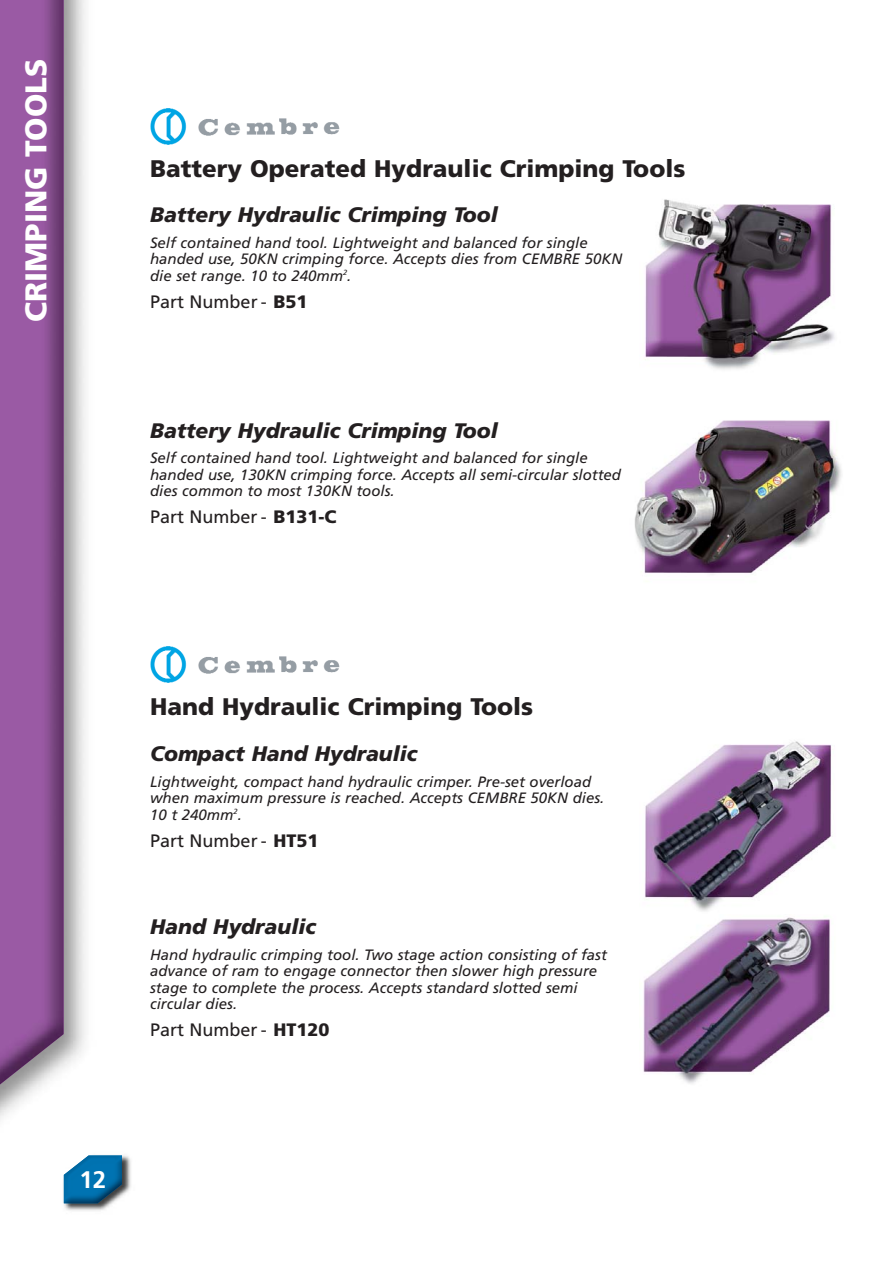
<style>
.page{position:relative;width:893px;height:1263px;background:#fff}
.page>*{position:absolute;margin:0;border:0;box-sizing:border-box;transform-origin:0 0}
.t1{font:900 30px "Frutiger";color:#fff}
.t2{font:900 24px "Frutiger";color:#231f20}
.t3{font:700 24px "Frutiger";color:#fff}
.t4{font:italic 900 21px "Frutiger";color:#231f20}
.t5{font:18px "Frutiger";color:#231f20}
.t6{font:italic 15px/16.5px "Frutiger";color:#231f20}
.s1{font-weight:900}
</style>
<div class="page">
<img style="left:0;top:0;width:64px;height:1087px">
<img style="left:63px;top:1153px;width:68px;height:58px">
<img style="left:64px;top:1156px;width:58px;height:47px">
<img style="left:645px;top:199px;width:190px;height:171px">
<img style="left:634px;top:420px;width:208px;height:155px">
<img style="left:150px;top:108px;width:190px;height:37px">
<img style="left:150px;top:646px;width:190px;height:37px">
<img style="left:645px;top:741px;width:187px;height:170px">
<svg style="left:643px;top:916px;width:187px;height:168px"></svg>
<h1 class="t1" style="left:24px;top:322px;width:264px;rotate:-90deg">CRIMPING TOOLS</h1>
<h2 class="t2" style="left:150px;top:159px;width:537px">Battery Operated Hydraulic Crimping Tools</h2>
<h3 class="t4" style="left:150px;top:206px;width:349px">Battery Hydraulic Crimping Tool</h3>
<p class="t6" style="left:150px;top:235px;width:474px">Self contained hand tool. Lightweight and balanced for single handed use, 50KN crimping force. Accepts dies from CEMBRE 50KN die set range. 10 to 240mm<sup>2</sup>.</p>
<p class="t5" style="left:150px;top:294px;width:159px">Part Number - <span class="s1">B51</span></p>
<h3 class="t4" style="left:150px;top:422px;width:349px">Battery Hydraulic Crimping Tool</h3>
<p class="t6" style="left:150px;top:451px;width:472px">Self contained hand tool. Lightweight and balanced for single handed use, 130KN crimping force. Accepts all semi-circular slotted dies common to most 130KN tools.</p>
<p class="t5" style="left:150px;top:510px;width:188px">Part Number - <span class="s1">B131-C</span></p>
<h2 class="t2" style="left:150px;top:697px;width:385px">Hand Hydraulic Crimping Tools</h2>
<h3 class="t4" style="left:150px;top:745px;width:269px">Compact Hand Hydraulic</h3>
<p class="t6" style="left:150px;top:774px;width:456px">Lightweight, compact hand hydraulic crimper. Pre-set overload when maximum pressure is reached. Accepts CEMBRE 50KN dies.<br>10 t 240mm<sup>2</sup>.</p>
<p class="t5" style="left:150px;top:833px;width:170px">Part Number - <span class="s1">HT51</span></p>
<h3 class="t4" style="left:150px;top:919px;width:167px">Hand Hydraulic</h3>
<p class="t6" style="left:150px;top:947px;width:458px">Hand hydraulic crimping tool. Two stage action consisting of fast advance of ram to engage connector then slower high pressure stage to complete the process. Accepts standard slotted semi circular dies.</p>
<p class="t5" style="left:150px;top:1023px;width:181px">Part Number - <span class="s1">HT120</span></p>
<h2 class="t3" style="left:80px;top:1170px;width:28px">12</h2>
</div>
